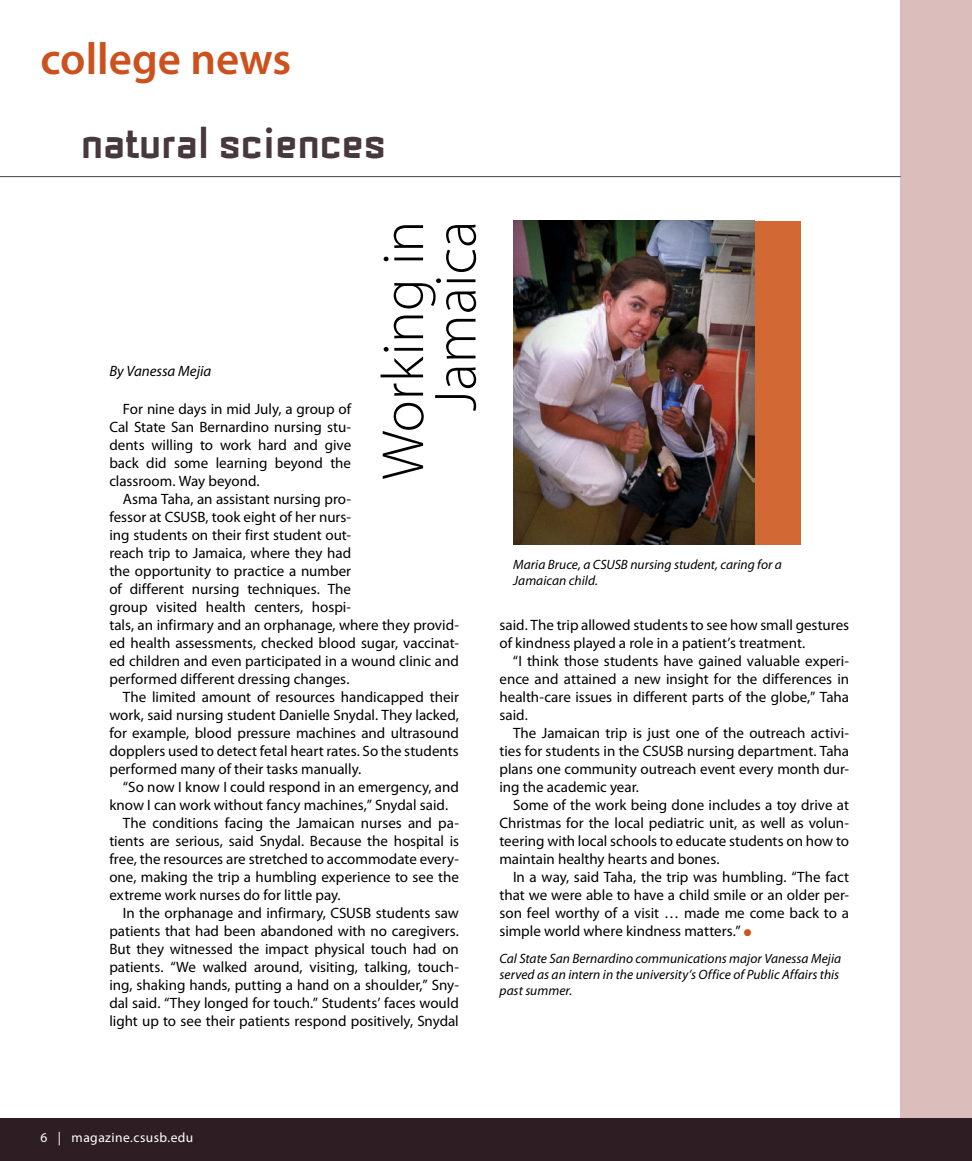
<style>
.page{position:relative;width:972px;height:1161px;background:#fff}
.page>*{position:absolute;margin:0;border:0;box-sizing:border-box;transform-origin:0 0}
.t1{font:300 59.85px/52.3px "Myriad Pro";color:#000;text-align:right}
.t2{font:700 48px "Drukpa";color:#47383e}
.t3{font:600 45px "Myriad Pro";color:#cb521e}
.t4{font:15px/18px "Myriad Pro";color:#000;text-align:justify}
.t5{font:italic 15px "Myriad Pro";color:#000}
.t6{font:italic 13.5px/16.2px "Myriad Pro";color:#000}
.t7{font:13.5px "Myriad Pro";letter-spacing:.035em;color:#fff}
.s1{color:#cb521e}
</style>
<div class="page">
<div style="left:901px;top:0;width:71px;height:1131px;background:#dbbebc"></div>
<div style="left:755px;top:221px;width:45px;height:324px;background:#d26935"></div>
<hr style="left:0;top:176px;width:901px;height:1px;background:#58595b">
<div style="left:0;top:1118px;width:972px;height:43px;background:#2e1e24"></div>
<img style="left:513px;top:221px;width:242px;height:324px">
<h3 class="t3" style="left:40px;top:31px;width:252px">college news</h3>
<h2 class="t2" style="left:81px;top:117px;width:306px">natural sciences</h2>
<h1 class="t1" style="left:376px;top:480px;width:261px;rotate:-90deg">Working in<br>Jamaica</h1>
<p class="t5" style="left:109px;top:361px;width:103px">By Vanessa Mejia</p>
<p class="t4" style="left:109px;top:400px;width:243px;text-indent:14px">For nine days in mid July, a group of Cal State San Bernardino nursing stu&shy;dents willing to work hard and give back did some learning beyond the classroom. Way beyond.</p>
<p class="t4" style="left:109px;top:490px;width:351px;text-align:left;text-indent:14px">Asma Taha, an assistant nursing pro-<br>fessor at CSUSB, took eight of her nurs-<br>ing students on their first student out-<br>reach trip to Jamaica, where they had<br>the opportunity to practice a number<br>of different nursing techniques. The<br>group visited health centers, hospi-<br>tals, an infirmary and an orphanage, where they provid&shy;ed health assessments, checked blood sugar, vaccinat&shy;ed children and even participated in a wound clinic and performed different dressing changes.</p>
<p class="t4" style="left:109px;top:688px;width:351px;text-indent:14px">The limited amount of resources handicapped their work, said nursing student Danielle Snydal. They lacked, for example, blood pressure machines and ultrasound dopplers used to detect fetal heart rates. So the students performed many of their tasks manually.</p>
<p class="t4" style="left:123px;top:778px;width:338px">“So now I know I could respond in an emergency, and</p>
<p class="t4" style="left:109px;top:796px;width:340px">know I can work without fancy machines,” Snydal said.</p>
<p class="t4" style="left:123px;top:814px;width:338px">The conditions facing the Jamaican nurses and pa-</p>
<p class="t4" style="left:109px;top:832px;width:351px">tients are serious, said Snydal. Because the hospital is</p>
<p class="t4" style="left:109px;top:850px;width:351px">free, the resources are stretched to accommodate every-</p>
<p class="t4" style="left:109px;top:868px;width:351px">one, making the trip a humbling experience to see the</p>
<p class="t4" style="left:109px;top:886px;width:233px">extreme work nurses do for little pay.</p>
<p class="t4" style="left:123px;top:904px;width:338px">In the orphanage and infirmary, CSUSB students saw</p>
<p class="t4" style="left:109px;top:922px;width:351px">patients that had been abandoned with no caregivers.</p>
<p class="t4" style="left:109px;top:940px;width:351px">But they witnessed the impact physical touch had on</p>
<p class="t4" style="left:109px;top:958px;width:351px">patients. “We walked around, visiting, talking, touch-</p>
<p class="t4" style="left:109px;top:976px;width:351px">ing, shaking hands, putting a hand on a shoulder,” Sny-</p>
<p class="t4" style="left:109px;top:994px;width:351px">dal said. “They longed for touch.” Students’ faces would</p>
<p class="t4" style="left:109px;top:1012px;width:351px">light up to see their patients respond positively, Snydal</p>
<p class="t6" style="left:513px;top:556px;width:270px">Maria Bruce, a CSUSB nursing student, caring for a<br>Jamaican child.</p>
<p class="t4" style="left:499px;top:616px;width:351px">said. The trip allowed students to see how small gestures of kindness played a role in a patient’s treatment.</p>
<p class="t4" style="left:500px;top:652px;width:351px;text-indent:13px">“I think those students have gained valuable experi&shy;ence and attained a new insight for the differences in health-care issues in different parts of the globe,” Taha said.</p>
<p class="t4" style="left:500px;top:724px;width:351px;text-indent:14px">The Jamaican trip is just one of the outreach activi&shy;ties for students in the CSUSB nursing department. Taha plans one community outreach event every month dur&shy;ing the academic year.</p>
<p class="t4" style="left:500px;top:796px;width:351px;text-indent:14px">Some of the work being done includes a toy drive at Christmas for the local pediatric unit, as well as volun&shy;teering with local schools to educate students on how to maintain healthy hearts and bones.</p>
<p class="t4" style="left:500px;top:868px;width:351px;text-indent:14px">In a way, said Taha, the trip was humbling. “The fact that we were able to have a child smile or an older per&shy;son feel worthy of a visit … made me come back to a simple world where kindness matters.” <span class="s1">●</span></p>
<p class="t6" style="left:500px;top:950px;width:343px">Cal State San Bernardino communications major Vanessa Mejia served as an intern in the university’s Office of Public Affairs this past summer.</p>
<p class="t7" style="left:40px;top:1130px;width:154px">6 | magazine.csusb.edu</p>
</div>
